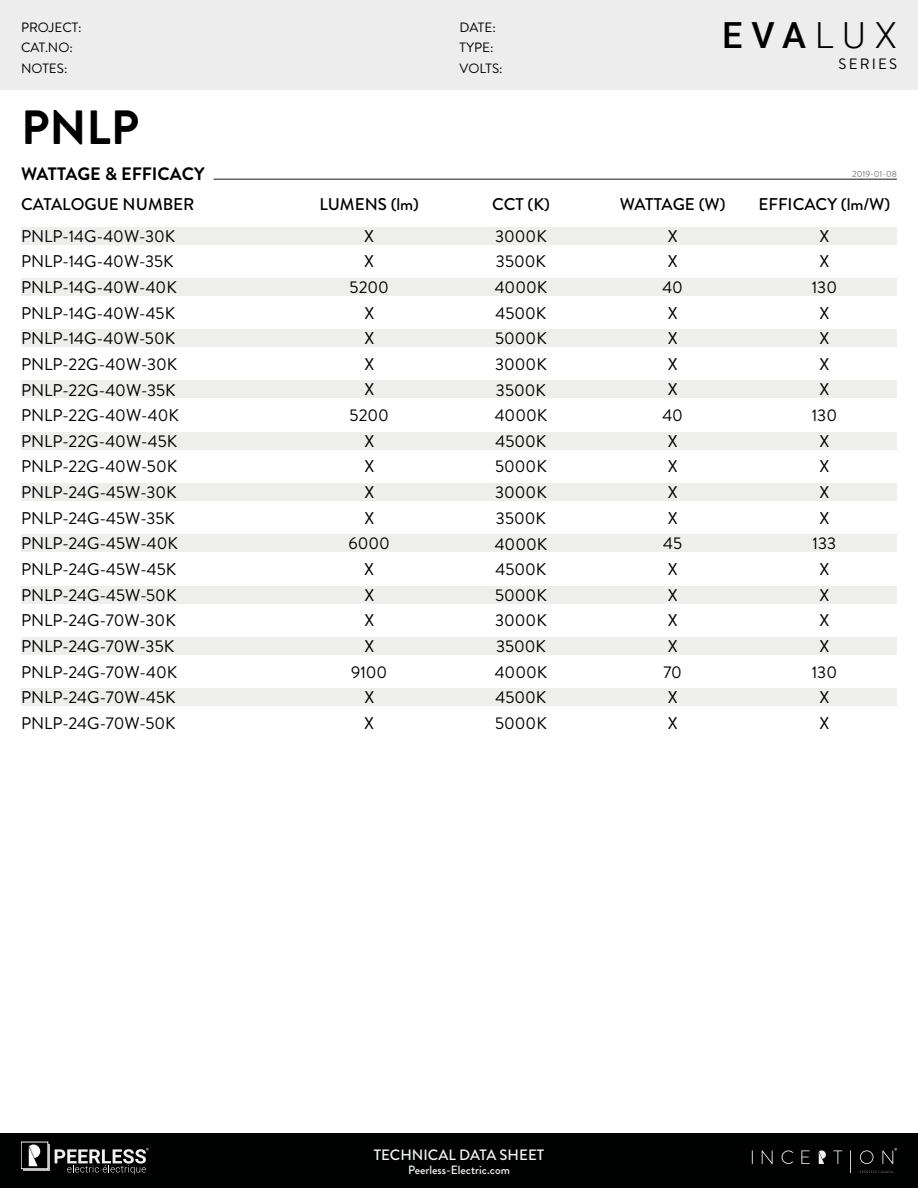
<style>
.page{position:relative;width:918px;height:1188px;background:#fff}
.page>*{position:absolute;margin:0;border:0;box-sizing:border-box;transform-origin:0 0}
.t1{font:700 48px "Brandon Grotesque";color:#000}
.t2{font:500 36px "Roboto";color:#000101}
.t3{font:700 18px "Brandon Grotesque";color:#000}
.t4{font:16.95px "Brandon Grotesque";color:#000}
.t5{font:500 16.95px "Brandon Grotesque";color:#000}
.t6{font:500 15px "Brandon Grotesque";color:#f3f3f4}
.t7{font:15px "Brandon Grotesque";letter-spacing:.14em;color:#000}
.t8{font:13.5px/20.7px "Brandon Grotesque";color:#000}
.t9{font:500 12px "Brandon Grotesque";color:#f3f3f4}
.t10{font:9px "Brandon Grotesque";color:#76777b}
.s1{font-weight:300}
</style>
<div class="page">
<div style="left:0;top:0;width:918px;height:90px;background:#ededee"></div>
<div style="left:0;top:1133px;width:918px;height:55px;background:#000101"></div>
<svg style="left:752px;top:1150px;width:1px;height:14px"></svg>
<svg style="left:762px;top:1150px;width:11px;height:14px"></svg>
<svg style="left:782px;top:1150px;width:11px;height:14px"></svg>
<svg style="left:801px;top:1150px;width:9px;height:14px"></svg>
<svg style="left:833px;top:1150px;width:9px;height:14px"></svg>
<svg style="left:850px;top:1150px;width:1px;height:23px"></svg>
<svg style="left:860px;top:1150px;width:13px;height:14px"></svg>
<svg style="left:882px;top:1148px;width:15px;height:16px"></svg>
<svg style="left:860px;top:1171px;width:33px;height:2px"></svg>
<svg style="left:819px;top:1150px;width:7px;height:14px"></svg>
<div style="left:23px;top:1144px;width:27px;height:27px;background:#c7c7c7"></div>
<div style="left:21px;top:1142px;width:27px;height:27px;background:#000"></div>
<svg style="left:29px;top:1145px;width:11px;height:21px"></svg>
<svg style="left:55px;top:1148px;width:93px;height:26px"></svg>
<hr style="left:214px;top:178px;width:683px;height:2px;background:#636466">
<div style="left:21px;top:227px;width:876px;height:18px;background:#eeeeed"></div>
<div style="left:21px;top:278px;width:876px;height:18px;background:#eeeeed"></div>
<div style="left:21px;top:432px;width:876px;height:18px;background:#eeeeed"></div>
<div style="left:21px;top:586px;width:876px;height:18px;background:#eeeeed"></div>
<div style="left:21px;top:329px;width:876px;height:18px;background:#eeeeed"></div>
<div style="left:21px;top:483px;width:876px;height:18px;background:#eeeeed"></div>
<div style="left:21px;top:637px;width:876px;height:18px;background:#eeeeed"></div>
<div style="left:21px;top:380px;width:876px;height:18px;background:#eeeeed"></div>
<div style="left:21px;top:534px;width:876px;height:18px;background:#eeeeed"></div>
<div style="left:21px;top:688px;width:876px;height:18px;background:#eeeeed"></div>
<p class="t8" style="left:21px;top:17px;width:62px">PROJECT:<br>CAT.NO:<br>NOTES:</p>
<p class="t8" style="left:460px;top:17px;width:45px">DATE:<br>TYPE:<br>VOLTS:</p>
<h2 class="t2" style="left:722px;top:10px;width:176px">EVA<span class="s1">LUX</span></h2>
<p class="t7" style="left:839px;top:54px;width:60px">SERIES</p>
<h1 class="t1" style="left:21px;top:94px;width:120px">PNLP</h1>
<p class="t3" style="left:21px;top:161px;width:185px">WATTAGE &amp; EFFICACY</p>
<p class="t10" style="left:852px;top:168px;width:46px">2019-01-08</p>
<p class="t5" style="left:320px;top:192px;width:101px">LUMENS (lm)</p>
<p class="t5" style="left:620px;top:192px;width:107px">WATTAGE (W)</p>
<p class="t5" style="left:758px;top:192px;width:133px">EFFICACY (lm/W)</p>
<p class="t4" style="left:364px;top:224px;width:11px">X</p>
<p class="t4" style="left:668px;top:224px;width:11px">X</p>
<p class="t4" style="left:819px;top:224px;width:11px">X</p>
<p class="t4" style="left:364px;top:250px;width:11px">X</p>
<p class="t5" style="left:21px;top:192px;width:175px">CATALOGUE NUMBER</p>
<p class="t5" style="left:492px;top:192px;width:59px">CCT (K)</p>
<p class="t4" style="left:21px;top:224px;width:156px">PNLP-14G-40W-30K</p>
<p class="t4" style="left:495px;top:224px;width:53px">3000K</p>
<p class="t4" style="left:21px;top:250px;width:154px">PNLP-14G-40W-35K</p>
<p class="t4" style="left:668px;top:250px;width:11px">X</p>
<p class="t4" style="left:819px;top:250px;width:11px">X</p>
<p class="t4" style="left:496px;top:250px;width:52px">3500K</p>
<p class="t4" style="left:21px;top:275px;width:157px">PNLP-14G-40W-40K</p>
<p class="t4" style="left:350px;top:275px;width:41px">5200</p>
<p class="t4" style="left:495px;top:275px;width:54px">4000K</p>
<p class="t4" style="left:662px;top:275px;width:22px">40</p>
<p class="t4" style="left:812px;top:275px;width:27px">130</p>
<p class="t4" style="left:21px;top:301px;width:156px">PNLP-14G-40W-45K</p>
<p class="t4" style="left:364px;top:301px;width:11px">X</p>
<p class="t4" style="left:496px;top:301px;width:52px">4500K</p>
<p class="t4" style="left:668px;top:301px;width:11px">X</p>
<p class="t4" style="left:819px;top:301px;width:11px">X</p>
<p class="t4" style="left:21px;top:327px;width:156px">PNLP-14G-40W-50K</p>
<p class="t4" style="left:364px;top:327px;width:11px">X</p>
<p class="t4" style="left:495px;top:327px;width:53px">5000K</p>
<p class="t4" style="left:668px;top:327px;width:11px">X</p>
<p class="t4" style="left:819px;top:327px;width:11px">X</p>
<p class="t4" style="left:21px;top:352px;width:158px">PNLP-22G-40W-30K</p>
<p class="t4" style="left:364px;top:352px;width:11px">X</p>
<p class="t4" style="left:495px;top:352px;width:53px">3000K</p>
<p class="t4" style="left:668px;top:352px;width:11px">X</p>
<p class="t4" style="left:819px;top:352px;width:11px">X</p>
<p class="t4" style="left:21px;top:378px;width:156px">PNLP-22G-40W-35K</p>
<p class="t4" style="left:364px;top:378px;width:11px">X</p>
<p class="t4" style="left:496px;top:378px;width:52px">3500K</p>
<p class="t4" style="left:668px;top:378px;width:11px">X</p>
<p class="t4" style="left:819px;top:378px;width:11px">X</p>
<p class="t4" style="left:21px;top:404px;width:159px">PNLP-22G-40W-40K</p>
<p class="t4" style="left:350px;top:404px;width:41px">5200</p>
<p class="t4" style="left:495px;top:404px;width:54px">4000K</p>
<p class="t4" style="left:662px;top:404px;width:22px">40</p>
<p class="t4" style="left:812px;top:404px;width:27px">130</p>
<p class="t4" style="left:21px;top:429px;width:158px">PNLP-22G-40W-45K</p>
<p class="t4" style="left:364px;top:429px;width:11px">X</p>
<p class="t4" style="left:496px;top:429px;width:52px">4500K</p>
<p class="t4" style="left:668px;top:429px;width:11px">X</p>
<p class="t4" style="left:819px;top:429px;width:11px">X</p>
<p class="t4" style="left:21px;top:455px;width:158px">PNLP-22G-40W-50K</p>
<p class="t4" style="left:364px;top:455px;width:11px">X</p>
<p class="t4" style="left:495px;top:455px;width:53px">5000K</p>
<p class="t4" style="left:668px;top:455px;width:11px">X</p>
<p class="t4" style="left:819px;top:455px;width:11px">X</p>
<p class="t4" style="left:21px;top:481px;width:157px">PNLP-24G-45W-30K</p>
<p class="t4" style="left:364px;top:480px;width:11px">X</p>
<p class="t4" style="left:495px;top:481px;width:53px">3000K</p>
<p class="t4" style="left:668px;top:481px;width:11px">X</p>
<p class="t4" style="left:819px;top:481px;width:11px">X</p>
<p class="t4" style="left:21px;top:506px;width:155px">PNLP-24G-45W-35K</p>
<p class="t4" style="left:364px;top:506px;width:11px">X</p>
<p class="t4" style="left:496px;top:506px;width:52px">3500K</p>
<p class="t4" style="left:668px;top:506px;width:11px">X</p>
<p class="t4" style="left:819px;top:506px;width:11px">X</p>
<p class="t4" style="left:21px;top:532px;width:159px">PNLP-24G-45W-40K</p>
<p class="t4" style="left:349px;top:532px;width:43px">6000</p>
<p class="t4" style="left:495px;top:532px;width:54px">4000K</p>
<p class="t4" style="left:663px;top:532px;width:20px">45</p>
<p class="t4" style="left:813px;top:532px;width:25px">133</p>
<p class="t4" style="left:21px;top:557px;width:157px">PNLP-24G-45W-45K</p>
<p class="t4" style="left:364px;top:557px;width:11px">X</p>
<p class="t4" style="left:496px;top:558px;width:52px">4500K</p>
<p class="t4" style="left:668px;top:557px;width:11px">X</p>
<p class="t4" style="left:819px;top:557px;width:11px">X</p>
<p class="t4" style="left:21px;top:583px;width:157px">PNLP-24G-45W-50K</p>
<p class="t4" style="left:364px;top:583px;width:11px">X</p>
<p class="t4" style="left:495px;top:583px;width:53px">5000K</p>
<p class="t4" style="left:668px;top:583px;width:11px">X</p>
<p class="t4" style="left:819px;top:583px;width:11px">X</p>
<p class="t4" style="left:21px;top:609px;width:156px">PNLP-24G-70W-30K</p>
<p class="t4" style="left:364px;top:609px;width:11px">X</p>
<p class="t4" style="left:495px;top:609px;width:53px">3000K</p>
<p class="t4" style="left:668px;top:609px;width:11px">X</p>
<p class="t4" style="left:819px;top:609px;width:11px">X</p>
<p class="t4" style="left:21px;top:635px;width:155px">PNLP-24G-70W-35K</p>
<p class="t4" style="left:364px;top:634px;width:11px">X</p>
<p class="t4" style="left:496px;top:635px;width:52px">3500K</p>
<p class="t4" style="left:668px;top:634px;width:11px">X</p>
<p class="t4" style="left:819px;top:634px;width:11px">X</p>
<p class="t4" style="left:21px;top:660px;width:158px">PNLP-24G-70W-40K</p>
<p class="t4" style="left:351px;top:660px;width:38px">9100</p>
<p class="t4" style="left:495px;top:660px;width:54px">4000K</p>
<p class="t4" style="left:663px;top:660px;width:20px">70</p>
<p class="t4" style="left:812px;top:660px;width:27px">130</p>
<p class="t4" style="left:21px;top:686px;width:156px">PNLP-24G-70W-45K</p>
<p class="t4" style="left:364px;top:686px;width:11px">X</p>
<p class="t4" style="left:496px;top:686px;width:52px">4500K</p>
<p class="t4" style="left:668px;top:686px;width:11px">X</p>
<p class="t4" style="left:819px;top:686px;width:11px">X</p>
<p class="t4" style="left:21px;top:711px;width:156px">PNLP-24G-70W-50K</p>
<p class="t4" style="left:364px;top:711px;width:11px">X</p>
<p class="t4" style="left:495px;top:711px;width:53px">5000K</p>
<p class="t4" style="left:668px;top:711px;width:11px">X</p>
<p class="t4" style="left:819px;top:711px;width:11px">X</p>
<p class="t6" style="left:374px;top:1145px;width:172px">TECHNICAL DATA SHEET</p>
<p class="t9" style="left:408px;top:1161px;width:103px">Peerless-Electric.com</p>
</div>
